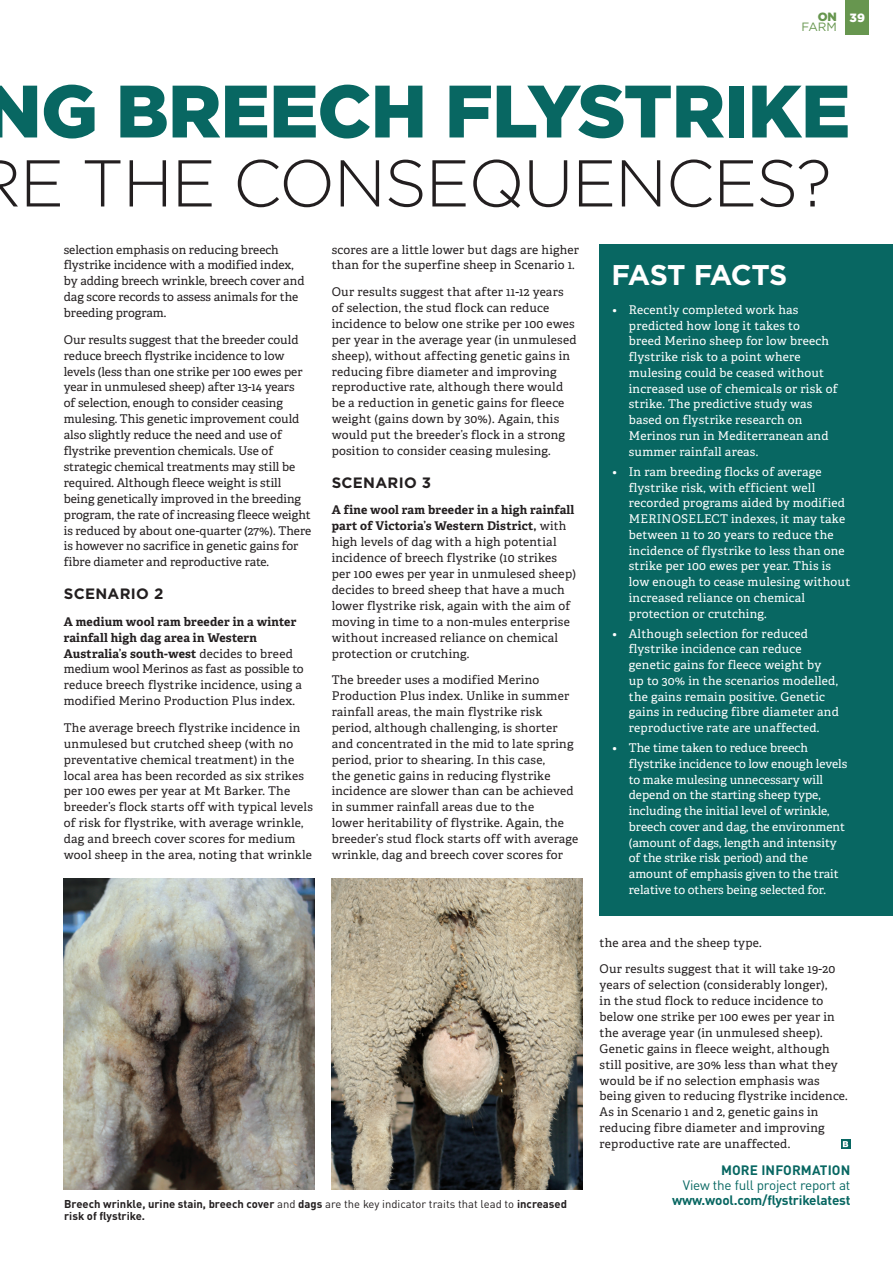
<style>
.page{position:relative;width:893px;height:1263px;background:#fff}
.page>*{position:absolute;margin:0;border:0;box-sizing:border-box;transform-origin:0 0}
.t1{font:900 74.1px "Gotham";letter-spacing:-.01em;color:#086762}
.t2{font:300 66px "Gotham";letter-spacing:-.02em;color:#231f20}
.H4_Sub_Heading{font:700 28.5px "Gotham";letter-spacing:-.025em;color:#fff}
.Body{font:700 15px "Gotham";letter-spacing:.02em;color:#231f20}
.More_Info_Body{font:700 13.5px "DINOT";letter-spacing:-.015em;color:#086762}
.More_Info_Body-2{font:13.5px "DINOT";letter-spacing:-.015em;color:#086762}
.H6_More_Info{font:700 13.5px "DINOT";letter-spacing:.01em;color:#086762}
.Body-2{font:12px/15.9px "Adelle PE";letter-spacing:.015em;color:#231f20}
.t3{font:12px/15.8px "Adelle PE";letter-spacing:.015em;color:#fff}
.t4{font:12px "Gotham";color:#67964f}
.t5{font:900 12px "Gotham";color:#67964f}
.t6{font:900 12px "Gotham";color:#fff}
.Caption_LHS{font:700 11.25px "DINOT";color:#231f20}
.s1{font-weight:700}
.s2{font-weight:400}
</style>
<div class="page">
<div style="left:845px;top:0;width:24px;height:34px;background:#67964f"></div>
<div style="left:600px;top:244px;width:293px;height:672px;background:#086762"></div>
<svg style="left:841px;top:1139px;width:9px;height:10px"></svg>
<svg style="left:843px;top:1141px;width:5px;height:6px"></svg>
<img style="left:64px;top:878px;width:251px;height:311px">
<img style="left:332px;top:878px;width:251px;height:311px">
<p class="t5" style="left:818px;top:10px;width:21px">ON</p>
<p class="t4" style="left:802px;top:19px;width:37px">FARM</p>
<p class="t6" style="left:850px;top:11px;width:17px">39</p>
<h1 class="t1" style="left:-16px;top:68px;width:868px">NG BREECH FLYSTRIKE</h1>
<h2 class="t2" style="left:20px;top:141px;width:813px">E THE CONSEQUENCES?</h2>
<p class="Body-2" style="left:64px;top:241px;width:242px">selection emphasis on reducing breech flystrike incidence with a modified index, by adding breech wrinkle, breech cover and dag score records to assess animals for the breeding program.</p>
<p class="Body-2" style="left:64px;top:331px;width:249px">Our results suggest that the breeder could reduce breech flystrike incidence to low levels (less than one strike per 100 ewes per year in unmulesed sheep) after 13-14 years<br>of selection, enough to consider ceasing mulesing. This genetic improvement could also slightly reduce the need and use of flystrike prevention chemicals. Use of strategic chemical treatments may still be required. Although fleece weight is still being genetically improved in the breeding program, the rate of increasing fleece weight is reduced by about one-quarter (27%). There is however no sacrifice in genetic gains for fibre diameter and reproductive rate.</p>
<p class="Body" style="left:64px;top:584px;width:101px">SCENARIO 2</p>
<p class="Body-2" style="left:64px;top:613px;width:241px"><span class="s1">A medium wool ram breeder in a winter rainfall high dag area in Western Australia’s south-west</span> decides to breed medium wool Merinos as fast as possible to reduce breech flystrike incidence, using a modified Merino Production Plus index.</p>
<p class="Body-2" style="left:64px;top:719px;width:251px">The average breech flystrike incidence in unmulesed but crutched sheep (with no preventative chemical treatment) in the local area has been recorded as six strikes per 100 ewes per year at Mt Barker. The breeder’s flock starts off with typical levels of risk for flystrike, with average wrinkle, dag and breech cover scores for medium wool sheep in the area, noting that wrinkle</p>
<p class="Body-2" style="left:332px;top:241px;width:249px">scores are a little lower but dags are higher than for the superfine sheep in Scenario 1.</p>
<p class="Body-2" style="left:332px;top:283px;width:246px">Our results suggest that after 11-12 years of selection, the stud flock can reduce incidence to below one strike per 100 ewes per year in the average year (in unmulesed sheep), without affecting genetic gains in reducing fibre diameter and improving reproductive rate, although there would be a reduction in genetic gains for fleece weight (gains down by 30%). Again, this would put the breeder’s flock in a strong position to consider ceasing mulesing.</p>
<p class="Body" style="left:332px;top:473px;width:101px">SCENARIO 3</p>
<p class="Body-2" style="left:332px;top:502px;width:246px"><span class="s1">A fine wool ram breeder in a high rainfall part of Victoria’s Western District,</span> with high levels of dag with a high potential incidence of breech flystrike (10 strikes per 100 ewes per year in unmulesed sheep) decides to breed sheep that have a much lower flystrike risk, again with the aim of moving in time to a non-mules enterprise without increased reliance on chemical protection or crutching.</p>
<p class="Body-2" style="left:332px;top:671px;width:248px">The breeder uses a modified Merino Production Plus index. Unlike in summer rainfall areas, the main flystrike risk period, although challenging, is shorter and concentrated in the mid to late spring period, prior to shearing. In this case,<br>the genetic gains in reducing flystrike incidence are slower than can be achieved in summer rainfall areas due to the<br>lower heritability of flystrike. Again, the breeder’s stud flock starts off with average wrinkle, dag and breech cover scores for</p>
<p class="H4_Sub_Heading" style="left:612px;top:256px;width:177px">FAST FACTS</p>
<p class="t3" style="left:629px;top:301px;width:210px;text-indent:-16px">• Recently completed work has predicted how long it takes to<br>breed Merino sheep for low breech flystrike risk to a point where mulesing could be ceased without increased use of chemicals or risk of strike. The predictive study was based on flystrike research on<br>Merinos run in Mediterranean and summer rainfall areas.</p>
<p class="t3" style="left:629px;top:463px;width:223px;text-indent:-16px">• In ram breeding flocks of average flystrike risk, with efficient well recorded programs aided by modified MERINOSELECT indexes, it may take between 11 to 20 years to reduce the incidence of flystrike to less than one strike per 100 ewes per year. This is low enough to cease mulesing without increased reliance on chemical protection or crutching.</p>
<p class="t3" style="left:629px;top:625px;width:212px;text-indent:-16px">• Although selection for reduced flystrike incidence can reduce genetic gains for fleece weight by up to 30% in the scenarios modelled, the gains remain positive. Genetic gains in reducing fibre diameter and reproductive rate are unaffected.</p>
<p class="t3" style="left:629px;top:739px;width:220px;text-indent:-16px">• The time taken to reduce breech flystrike incidence to low enough levels to make mulesing unnecessary will depend on the starting sheep type, including the initial level of wrinkle, breech cover and dag, the environment (amount of dags, length and intensity of the strike risk period) and the amount of emphasis given to the trait relative to others being selected for.</p>
<p class="Body-2" style="left:600px;top:934px;width:164px">the area and the sheep type.</p>
<p class="Body-2" style="left:600px;top:960px;width:250px">Our results suggest that it will take 19-20 years of selection (considerably longer),<br>in the stud flock to reduce incidence to below one strike per 100 ewes per year in the average year (in unmulesed sheep).<br>Genetic gains in fleece weight, although still positive, are 30% less than what they would be if no selection emphasis was being given to reducing flystrike incidence.<br>As in Scenario 1 and 2, genetic gains in reducing fibre diameter and improving reproductive rate are unaffected.</p>
<p class="H6_More_Info" style="left:721px;top:1161px;width:131px">MORE INFORMATION</p>
<p class="More_Info_Body-2" style="left:683px;top:1176px;width:169px">View the full project report at</p>
<p class="Caption_LHS" style="left:64px;top:1196px;width:504px">Breech wrinkle, urine stain, breech cover <span class="s2">and</span> dags <span class="s2">are the key indicator traits that lead to</span> increased</p>
<p class="More_Info_Body" style="left:672px;top:1191px;width:180px">www.wool.com/flystrikelatest</p>
<p class="Caption_LHS" style="left:64px;top:1209px;width:82px">risk of flystrike.</p>
</div>
